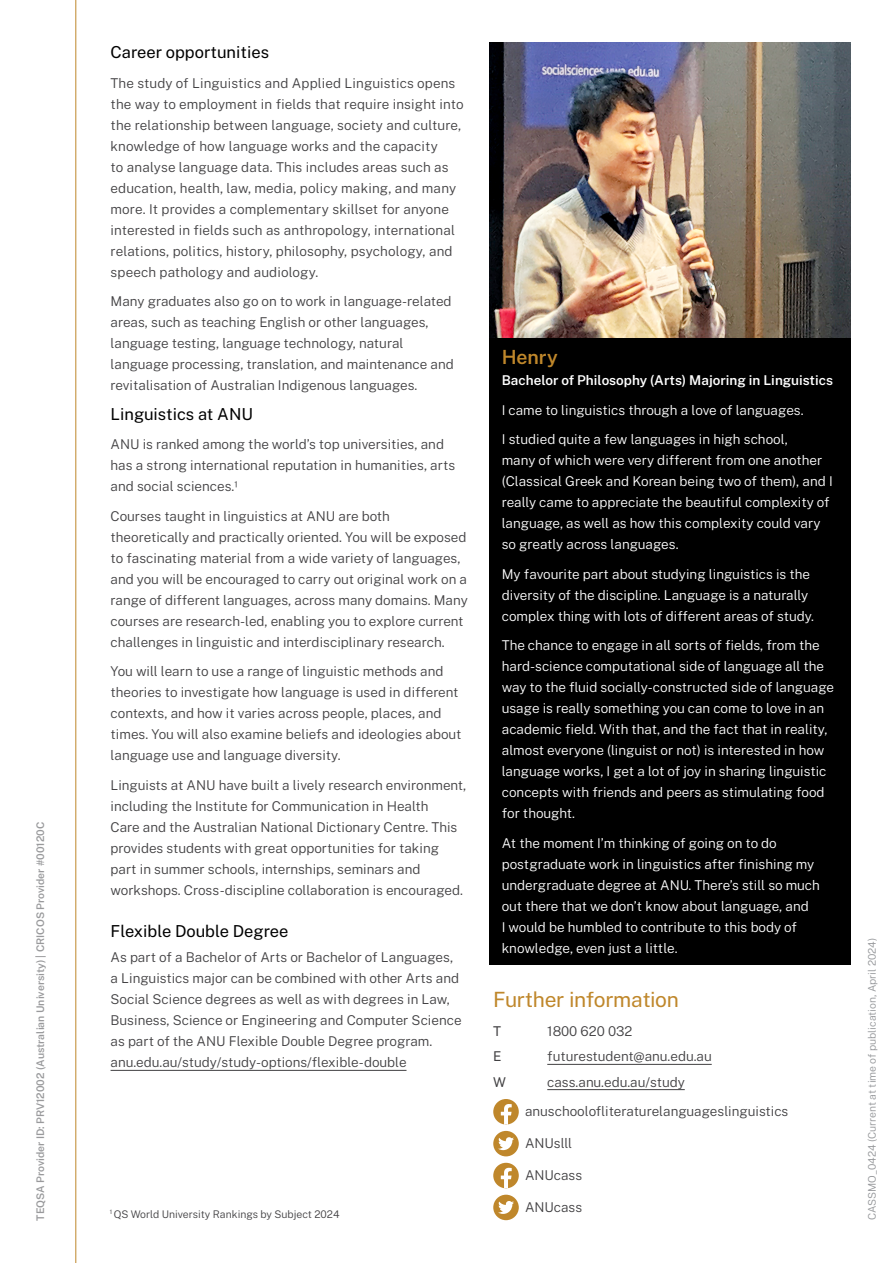
<style>
.page{position:relative;width:893px;height:1263px;background:#fff}
.page>*{position:absolute;margin:0;border:0;box-sizing:border-box;transform-origin:0 0}
.t1{font:21px "Public Sans";letter-spacing:-.015em;color:#bf872b}
.t2{font:600 19.5px "Public Sans";color:#bf872b}
.t3{font:16.5px "Public Sans";color:#000}
.t4{font:300 13.5px/21px "Public Sans";color:#414042}
.t5{font:300 13.5px/21px "Public Sans";color:#fff}
.t6{font:600 13.5px "Public Sans";color:#fff}
.t7{font:13.5px "Public Sans";color:#414042}
.t8{font:600 10.5px "Public Sans";color:#6d6e71}
.t9{font:300 10.5px "Public Sans";color:#939598}
.t10{font:300 10.5px "Public Sans";color:#414042}
.t11{font:300 6.15px "Public Sans";color:#414042}
</style>
<div class="page">
<hr style="left:75px;top:0;width:1px;height:1263px;background:#bf872b">
<hr style="left:111px;top:1070px;width:295px;height:1px;background:#414042">
<hr style="left:547px;top:1064px;width:165px;height:1px;background:#414042">
<hr style="left:547px;top:1089px;width:138px;height:1px;background:#414042">
<svg style="left:493px;top:1099px;width:26px;height:25px"></svg>
<svg style="left:493px;top:1131px;width:26px;height:25px"></svg>
<svg style="left:493px;top:1163px;width:26px;height:25px"></svg>
<svg style="left:493px;top:1195px;width:26px;height:25px"></svg>
<div style="left:489px;top:43px;width:361px;height:922px;background:#000"></div>
<img style="left:489px;top:43px;width:361px;height:294px">
<p class="t8" style="left:33px;top:1221px;width:400px;rotate:-90deg">TEQSA Provider ID: PRV12002 (Australian University) | CRICOS Provider #00120C</p>
<p class="t3" style="left:111px;top:40px;width:160px">Career opportunities</p>
<p class="t4" style="left:111px;top:71px;width:355px">The study of Linguistics and Applied Linguistics opens the way to employment in fields that require insight into the relationship between language, society and culture, knowledge of how language works and the capacity<br>to analyse language data. This includes areas such as education, health, law, media, policy making, and many more. It provides a complementary skillset for anyone interested in fields such as anthropology, international relations, politics, history, philosophy, psychology, and speech pathology and audiology.</p>
<p class="t4" style="left:111px;top:290px;width:345px">Many graduates also go on to work in language-related areas, such as teaching English or other languages, language testing, language technology, natural language processing, translation, and maintenance and revitalisation of Australian Indigenous languages.</p>
<p class="t3" style="left:111px;top:402px;width:144px">Linguistics at ANU</p>
<p class="t4" style="left:111px;top:433px;width:346px">ANU is ranked among the world’s top universities, and has a strong international reputation in humanities, arts and social sciences.1</p>
<p class="t4" style="left:111px;top:505px;width:359px">Courses taught in linguistics at ANU are both theoretically and practically oriented. You will be exposed to fascinating material from a wide variety of languages, and you will be encouraged to carry out original work on a range of different languages, across many domains. Many courses are research-led, enabling you to explore current challenges in linguistic and interdisciplinary research.</p>
<p class="t4" style="left:111px;top:660px;width:352px">You will learn to use a range of linguistic methods and theories to investigate how language is used in different contexts, and how it varies across people, places, and times. You will also examine beliefs and ideologies about language use and language diversity.</p>
<p class="t4" style="left:111px;top:774px;width:357px">Linguists at ANU have built a lively research environment, including the Institute for Communication in Health<br>Care and the Australian National Dictionary Centre. This provides students with great opportunities for taking part in summer schools, internships, seminars and workshops. Cross-discipline collaboration is encouraged.</p>
<p class="t3" style="left:111px;top:919px;width:179px">Flexible Double Degree</p>
<p class="t4" style="left:111px;top:946px;width:352px">As part of a Bachelor of Arts or Bachelor of Languages, a Linguistics major can be combined with other Arts and Social Science degrees as well as with degrees in Law, Business, Science or Engineering and Computer Science as part of the ANU Flexible Double Degree program. anu.edu.au/study/study-options/flexible-double</p>
<p class="t11" style="left:110px;top:1207px;width:4px">1</p>
<p class="t10" style="left:114px;top:1206px;width:227px">QS World University Rankings by Subject 2024</p>
<h2 class="t2" style="left:502px;top:343px;width:58px">Henry</h2>
<p class="t6" style="left:502px;top:370px;width:333px">Bachelor of Philosophy (Arts) Majoring in Linguistics</p>
<p class="t5" style="left:502px;top:394px;width:303px;line-height:29.5px">I came to linguistics through a love of languages.<br>I studied quite a few languages in high school,</p>
<p class="t5" style="left:502px;top:449px;width:332px">many of which were very different from one another (Classical Greek and Korean being two of them), and I really came to appreciate the beautiful complexity of language, as well as how this complexity could vary so greatly across languages.</p>
<p class="t5" style="left:502px;top:562px;width:314px">My favourite part about studying linguistics is the diversity of the discipline. Language is a naturally complex thing with lots of different areas of study.</p>
<p class="t5" style="left:502px;top:634px;width:334px">The chance to engage in all sorts of fields, from the hard-science computational side of language all the way to the fluid socially-constructed side of language usage is really something you can come to love in an academic field. With that, and the fact that in reality, almost everyone (linguist or not) is interested in how language works, I get a lot of joy in sharing linguistic concepts with friends and peers as stimulating food for thought.</p>
<p class="t5" style="left:502px;top:831px;width:320px">At the moment I’m thinking of going on to do postgraduate work in linguistics after finishing my undergraduate degree at ANU. There’s still so much out there that we don’t know about language, and<br>I would be humbled to contribute to this body of knowledge, even just a little.</p>
<h1 class="t1" style="left:493px;top:984px;width:187px">Further information</h1>
<p class="t7" style="left:493px;top:1021px;width:10px">T</p>
<p class="t4" style="left:547px;top:1020px;width:87px">1800 620 032</p>
<p class="t7" style="left:493px;top:1047px;width:10px">E</p>
<p class="t4" style="left:547px;top:1045px;width:166px">futurestudent@anu.edu.au</p>
<p class="t7" style="left:493px;top:1072px;width:14px">W</p>
<p class="t4" style="left:525px;top:1066px;width:265px;line-height:29.4px;text-indent:22px">cass.anu.edu.au/study anuschoolofliteraturelanguageslinguistics</p>
<p class="t4" style="left:525px;top:1132px;width:49px">ANUslll</p>
<p class="t4" style="left:525px;top:1163px;width:59px">ANUcass</p>
<p class="t4" style="left:525px;top:1195px;width:59px">ANUcass</p>
<p class="t9" style="left:864px;top:1220px;width:284px;rotate:-90deg">CASSMO_0424 (Current at time of publication, April 2024)</p>
</div>
